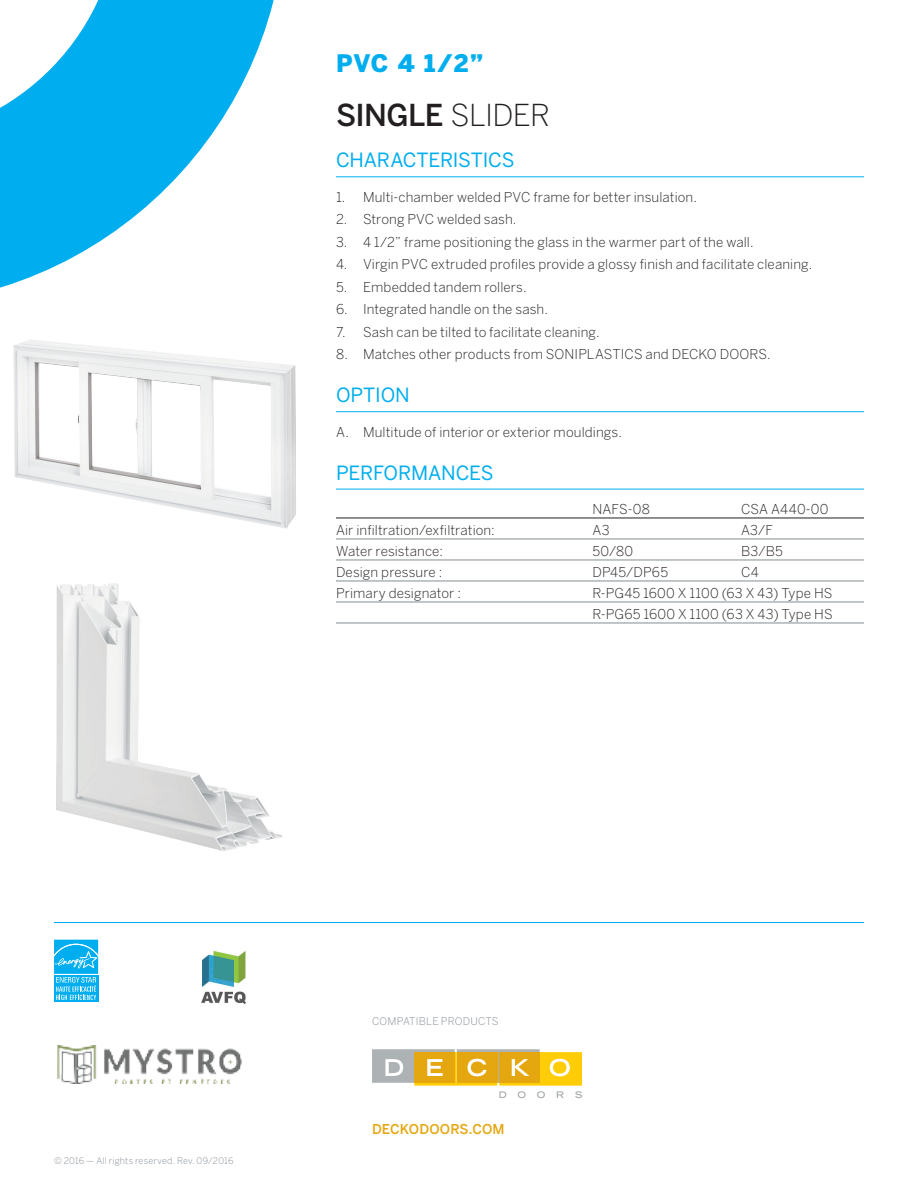
<style>
.page{position:relative;width:918px;height:1188px;background:#fff}
.page>*{position:absolute;margin:0;border:0;box-sizing:border-box;transform-origin:0 0}
.t1{font:500 30px "Benton Sans";letter-spacing:-.02em;color:#231f20}
.t2{font:900 24px "Benton Sans";color:#00aeef}
.t3{font:19.5px "Benton Sans";letter-spacing:-.01em;color:#00aeef}
.t4{font:300 13.5px/21px "Benton Sans";letter-spacing:.01em;color:#231f20}
.t5{font:500 13.5px "Benton Sans";letter-spacing:.01em;color:#e5a710}
.t6{font:300 10.5px "Benton Sans";letter-spacing:.015em;color:#828c95}
.t7{font:300 9px "Benton Sans";letter-spacing:.025em;color:#828c95}
.s1{font-weight:300}
</style>
<div class="page">
<svg style="left:0;top:0;width:274px;height:288px;fill:#00aeef"></svg>
<img style="left:201px;top:951px;width:45px;height:53px">
<hr style="left:54px;top:922px;width:810px;height:1px;background:#00aeef">
<svg style="left:54px;top:939px;width:45px;height:63px"></svg>
<div style="left:54px;top:975px;width:44px;height:27px;background:#00aeef"></div>
<svg style="left:54px;top:940px;width:44px;height:60px"></svg>
<img style="left:13px;top:340px;width:283px;height:189px">
<img style="left:56px;top:583px;width:227px;height:268px">
<svg style="left:372px;top:1049px;width:210px;height:49px"></svg>
<hr style="left:336px;top:176px;width:528px;height:1px;background:#00aeef">
<hr style="left:336px;top:411px;width:528px;height:1px;background:#00aeef">
<hr style="left:336px;top:489px;width:528px;height:1px;background:#00aeef">
<hr style="left:336px;top:518px;width:528px;height:1px;background:#231f20">
<hr style="left:336px;top:539px;width:528px;height:1px;background:#828c95">
<hr style="left:336px;top:560px;width:528px;height:1px;background:#828c95">
<hr style="left:336px;top:581px;width:528px;height:1px;background:#828c95">
<hr style="left:336px;top:602px;width:528px;height:1px;background:#828c95">
<hr style="left:336px;top:623px;width:528px;height:1px;background:#828c95">
<h2 class="t2" style="left:336px;top:49px;width:149px">PVC 4 1/2”</h2>
<h1 class="t1" style="left:336px;top:97px;width:216px">SINGLE <span class="s1">SLIDER</span></h1>
<h3 class="t3" style="left:336px;top:149px;width:180px">CHARACTERISTICS</h3>
<p class="t4" style="left:336px;top:186px;width:363px">1. Multi-chamber welded PVC frame for better insulation.</p>
<p class="t4" style="left:336px;top:209px;width:182px">2. Strong PVC welded sash.</p>
<p class="t4" style="left:336px;top:231px;width:419px">3. 4 1/2” frame positioning the glass in the warmer part of the wall.</p>
<p class="t4" style="left:336px;top:254px;width:478px">4. Virgin PVC extruded profiles provide a glossy finish and facilitate cleaning.</p>
<p class="t4" style="left:336px;top:276px;width:192px">5. Embedded tandem rollers.</p>
<p class="t4" style="left:336px;top:299px;width:213px">6. Integrated handle on the sash.</p>
<p class="t4" style="left:336px;top:321px;width:265px">7. Sash can be tilted to facilitate cleaning.</p>
<p class="t4" style="left:336px;top:344px;width:436px">8. Matches other products from SONIPLASTICS and DECKO DOORS.</p>
<h3 class="t3" style="left:336px;top:384px;width:75px">OPTION</h3>
<p class="t4" style="left:336px;top:421px;width:288px">A. Multitude of interior or exterior mouldings.</p>
<h3 class="t3" style="left:336px;top:461px;width:159px">PERFORMANCES</h3>
<p class="t4" style="left:592px;top:499px;width:59px">NAFS-08</p>
<p class="t4" style="left:741px;top:499px;width:89px">CSA A440-00</p>
<p class="t4" style="left:336px;top:520px;width:160px">Air infiltration/exfiltration:</p>
<p class="t4" style="left:592px;top:520px;width:19px">A3</p>
<p class="t4" style="left:741px;top:520px;width:34px">A3/F</p>
<p class="t4" style="left:336px;top:541px;width:109px">Water resistance:</p>
<p class="t4" style="left:592px;top:541px;width:42px">50/80</p>
<p class="t4" style="left:741px;top:541px;width:43px">B3/B5</p>
<p class="t4" style="left:336px;top:562px;width:108px">Design pressure :</p>
<p class="t4" style="left:592px;top:562px;width:77px">DP45/DP65</p>
<p class="t4" style="left:741px;top:562px;width:19px">C4</p>
<p class="t4" style="left:336px;top:583px;width:127px">Primary designator :</p>
<p class="t4" style="left:592px;top:583px;width:242px">R-PG45 1600 X 1100 (63 X 43) Type HS<br>R-PG65 1600 X 1100 (63 X 43) Type HS</p>
<p class="t7" style="left:54px;top:1156px;width:181px">© 2016 — All rights reserved. Rev. 09/2016</p>
<p class="t6" style="left:372px;top:1015px;width:128px">COMPATIBLE PRODUCTS</p>
<p class="t5" style="left:372px;top:1121px;width:134px">DECKODOORS.COM</p>
</div>
